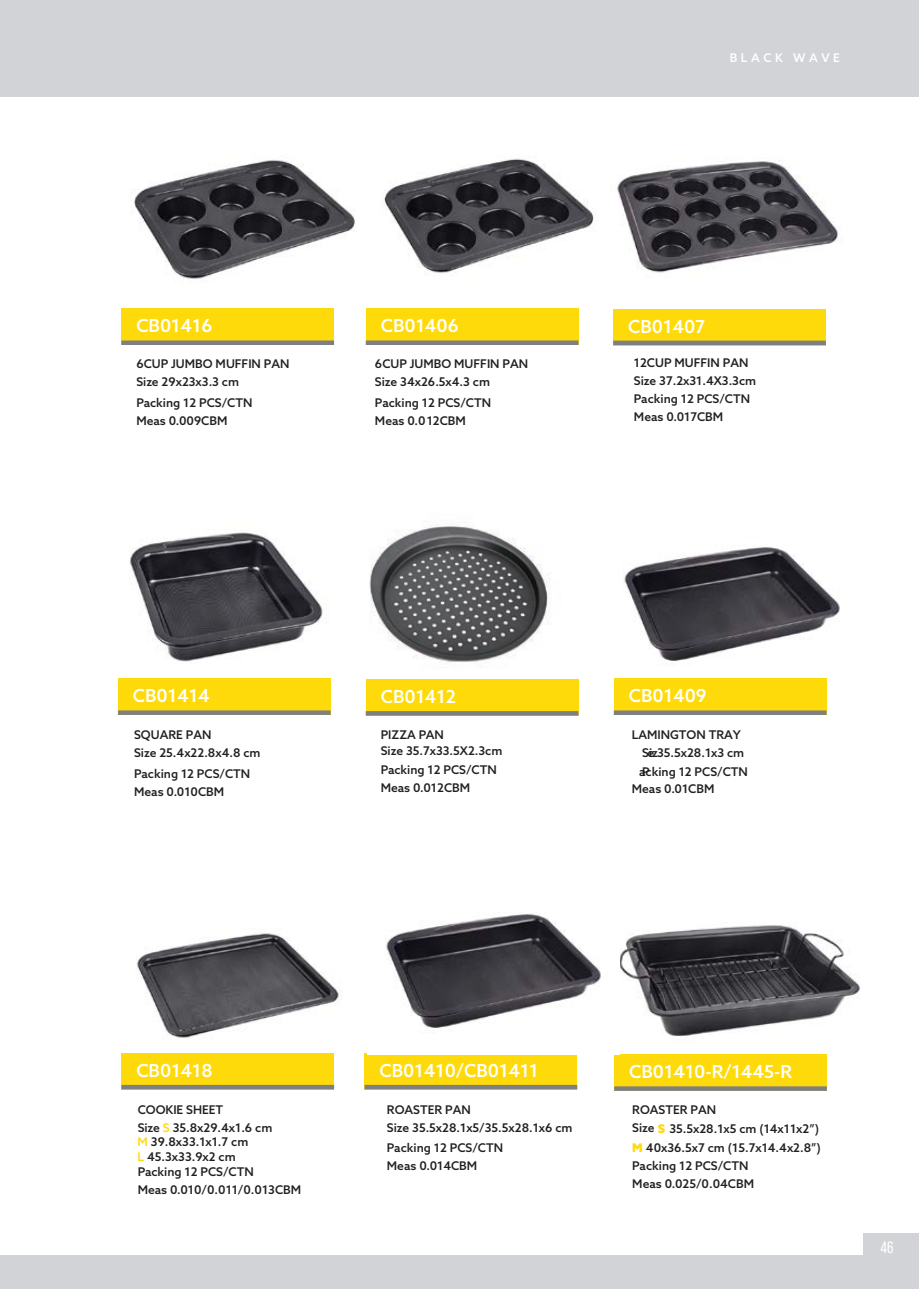
<style>
.page{position:relative;width:919px;height:1289px;background:#fff}
.page>*{position:absolute;margin:0;border:0;box-sizing:border-box;transform-origin:0 0}
.t1{font:500 18px "Azo Sans";color:#fff}
.t2{font:16.5px "Bebas Neue";color:#fff}
.t3{font:500 12px/18px "Azo Sans";color:#231f20}
.t4{font:500 12px "Azo Sans";letter-spacing:.3em;color:#fff}
.s1{color:#ffda0b}
.s2{font-weight:900;color:#ffda0b}
</style>
<div class="page">
<img style="left:136px;top:933px;width:206px;height:105px">
<img style="left:614px;top:547px;width:226px;height:140px">
<img style="left:369px;top:522px;width:210px;height:158px">
<img style="left:617px;top:160px;width:222px;height:113px">
<div style="left:0;top:0;width:13px;height:13px;background:#d2d3d7"></div>
<div style="left:906px;top:0;width:12px;height:13px;background:#d2d3d7"></div>
<div style="left:13px;top:0;width:893px;height:13px;background:#d2d3d7"></div>
<div style="left:0;top:1276px;width:13px;height:12px;background:#d2d3d7"></div>
<div style="left:906px;top:1276px;width:12px;height:12px;background:#d2d3d7"></div>
<div style="left:13px;top:1276px;width:893px;height:12px;background:#d2d3d7"></div>
<div style="left:0;top:13px;width:13px;height:84px;background:#d2d3d7"></div>
<div style="left:0;top:1254px;width:13px;height:22px;background:#d2d3d7"></div>
<div style="left:906px;top:13px;width:12px;height:84px;background:#d2d3d7"></div>
<div style="left:13px;top:13px;width:893px;height:84px;background:#d2d3d7"></div>
<div style="left:13px;top:1254px;width:893px;height:22px;background:#d2d3d7"></div>
<div style="left:613px;top:679px;width:213px;height:36px;background:#ffda0b"></div>
<div style="left:121px;top:1053px;width:213px;height:36px;background:#ffda0b"></div>
<div style="left:613px;top:710px;width:213px;height:5px;background:#7d7f83"></div>
<div style="left:121px;top:1084px;width:213px;height:5px;background:#7d7f83"></div>
<div style="left:364px;top:1053px;width:213px;height:36px;background:#ffda0b"></div>
<div style="left:364px;top:1084px;width:213px;height:5px;background:#7d7f83"></div>
<div style="left:118px;top:679px;width:212px;height:36px;background:#ffda0b"></div>
<div style="left:118px;top:710px;width:212px;height:5px;background:#7d7f83"></div>
<div style="left:613px;top:309px;width:212px;height:36px;background:#ffda0b"></div>
<div style="left:613px;top:340px;width:212px;height:5px;background:#7d7f83"></div>
<div style="left:366px;top:679px;width:212px;height:36px;background:#ffda0b"></div>
<svg style="left:366px;top:711px;width:212px;height:4px"></svg>
<img style="left:620px;top:925px;width:240px;height:138px">
<img style="left:384px;top:158px;width:210px;height:115px">
<img style="left:131px;top:160px;width:225px;height:119px">
<div style="left:121px;top:309px;width:213px;height:36px;background:#ffda0b"></div>
<div style="left:366px;top:309px;width:212px;height:36px;background:#ffda0b"></div>
<div style="left:121px;top:340px;width:213px;height:5px;background:#7d7f83"></div>
<div style="left:366px;top:340px;width:212px;height:5px;background:#7d7f83"></div>
<div style="left:863px;top:1233px;width:43px;height:43px;background:#d2d3d7"></div>
<div style="left:906px;top:1233px;width:12px;height:43px;background:#d2d3d7"></div>
<img style="left:130px;top:532px;width:193px;height:130px">
<div style="left:614px;top:1054px;width:212px;height:36px;background:#ffda0b"></div>
<svg style="left:614px;top:1086px;width:212px;height:4px"></svg>
<img style="left:367px;top:914px;width:234px;height:140px">
<p class="t4" style="left:729px;top:49px;width:112px">BLACK WAVE</p>
<h1 class="t1" style="left:136px;top:314px;width:78px">CB01416</h1>
<h1 class="t1" style="left:381px;top:314px;width:80px">CB01406</h1>
<p class="t3" style="left:136px;top:355px;width:155px">6CUP JUMBO MUFFIN PAN<br>Size 29x23x3.3 cm</p>
<p class="t3" style="left:136px;top:394px;width:118px">Packing 12 PCS/CTN<br>Meas 0.009CBM</p>
<p class="t3" style="left:375px;top:355px;width:155px">6CUP JUMBO MUFFIN PAN<br>Size 34x26.5x4.3 cm</p>
<p class="t3" style="left:375px;top:394px;width:118px">Packing 12 PCS/CTN<br>Meas 0.012CBM</p>
<h1 class="t1" style="left:628px;top:314px;width:79px">CB01407</h1>
<p class="t3" style="left:634px;top:353px;width:124px">12CUP MUFFIN PAN<br>Size 37.2x31.4X3.3cm<br>Packing 12 PCS/CTN<br>Meas 0.017CBM</p>
<h1 class="t1" style="left:133px;top:684px;width:78px">CB01414</h1>
<p class="t3" style="left:134px;top:725px;width:128px">SQUARE PAN<br>Size 25.4x22.8x4.8 cm</p>
<p class="t3" style="left:134px;top:764px;width:118px">Packing 12 PCS/CTN<br>Meas 0.010CBM</p>
<h1 class="t1" style="left:380px;top:684px;width:77px">CB01412</h1>
<p class="t3" style="left:381px;top:725px;width:65px">PIZZA PAN</p>
<p class="t3" style="left:380px;top:740px;width:123px;line-height:19.5px">Size 35.7x33.5X2.3cm<br>Packing 12 PCS/CTN</p>
<p class="t3" style="left:380px;top:779px;width:91px">Meas 0.012CBM</p>
<h1 class="t1" style="left:628px;top:684px;width:79px">CB01409</h1>
<p class="t3" style="left:631px;top:725px;width:114px;text-align:right">LAMINGTON TRAY<br>Sie 35.5x28.1x3 cm</p>
<p class="t3" style="left:639px;top:742px;width:110px;line-height:19.5px;text-indent:13px">z<br>acking 12 PCS/CTN</p>
<p class="t3" style="left:631px;top:763px;width:84px;line-height:16.5px;text-indent:10px">P<br>Meas 0.01CBM</p>
<h1 class="t1" style="left:136px;top:1058px;width:78px">CB01418</h1>
<h1 class="t1" style="left:379px;top:1058px;width:160px">CB01410/CB01411</h1>
<p class="t3" style="left:138px;top:1100px;width:136px">COOKIE SHEET<br>Size <span class="s1">S</span> 35.8x29.4x1.6 cm</p>
<p class="t3" style="left:138px;top:1162px;width:165px">Packing 12 PCS/CTN<br>Meas 0.010/0.011/0.013CBM</p>
<p class="t3" style="left:138px;top:1134px;width:112px;line-height:14.5px"><span class="s1">M</span> 39.8x33.1x1.7 cm<br><span class="s1">L</span> 45.3x33.9x2 cm</p>
<p class="t3" style="left:387px;top:1100px;width:187px">ROASTER PAN<br>Size 35.5x28.1x5/35.5x28.1x6 cm</p>
<p class="t3" style="left:387px;top:1138px;width:118px">Packing 12 PCS/CTN<br>Meas 0.014CBM</p>
<h1 class="t1" style="left:629px;top:1059px;width:164px">CB01410-R/1445-R</h1>
<p class="t3" style="left:632px;top:1100px;width:190px;line-height:18.8px">ROASTER PAN<br>Size <span class="s2">S</span> 35.5x28.1x5 cm (14x11x2”)<br><span class="s2">M</span> 40x36.5x7 cm (15.7x14.4x2.8”)</p>
<p class="t3" style="left:632px;top:1156px;width:123px">Packing 12 PCS/CTN<br>Meas 0.025/0.04CBM</p>
<h2 class="t2" style="left:880px;top:1238px;width:15px">46</h2>
</div>
